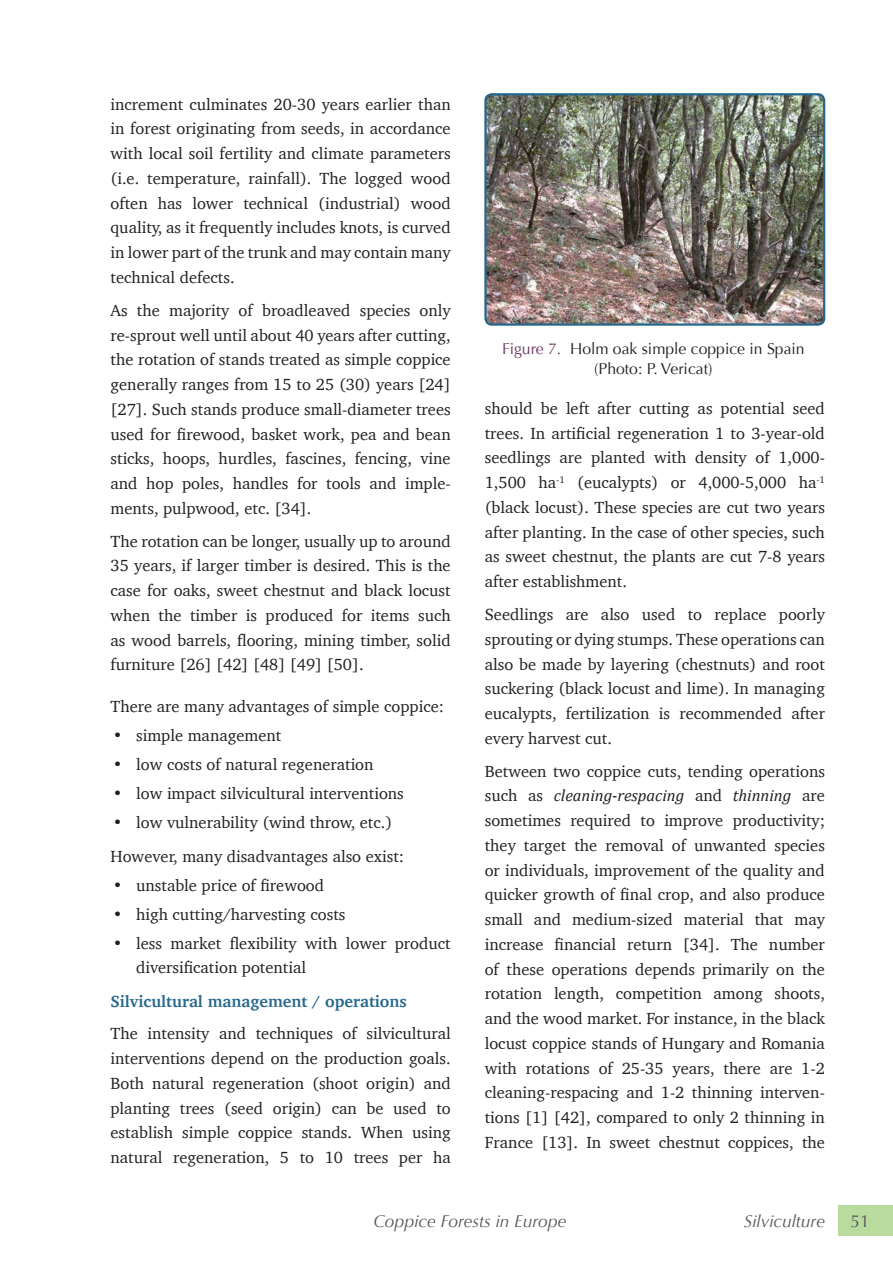
<style>
.page{position:relative;width:893px;height:1263px;background:#fff}
.page>*{position:absolute;margin:0;border:0;box-sizing:border-box;transform-origin:0 0}
.t1{font:italic 17.25px "Optima";color:#55585b}
.t2{font:17.25px "Optima";color:#55585b}
.t3{font:16.5px/24.8px "Charter";color:#231f20;text-align:justify}
.t4{font:15.75px/19.5px "Optima";color:#231f20;text-align:center}
.s1{font-weight:700;color:#26678b}
.s2{color:#69385d}
.s3{font-family:"Cambria";font-style:italic}
</style>
<div class="page">
<img style="left:487px;top:96px;width:335px;height:227px">
<div style="left:484px;top:93px;width:341px;height:233px;border:2px solid #26678b;border-radius:6px"></div>
<div style="left:839px;top:1205px;width:54px;height:31px;background:#b9db9d"></div>
<p class="t3" style="left:111px;top:91px;width:342px">increment culminates 20-30 years earlier than in forest originating from seeds, in accordance with local soil fertility and climate parameters (i.e. temperature, rainfall). The logged wood often has lower technical (industrial) wood quality, as it frequently includes knots, is curved in lower part of the trunk and may contain many technical defects.</p>
<p class="t3" style="left:111px;top:298px;width:342px">As the majority of broadleaved species only re-sprout well until about 40 years after cutting, the rotation of stands treated as simple coppice generally ranges from 15 to 25 (30) years [24] [27]. Such stands produce small-diameter trees used for firewood, basket work, pea and bean sticks, hoops, hurdles, fascines, fencing, vine and hop poles, handles for tools and imple&shy;ments, pulpwood, etc. [34].</p>
<p class="t3" style="left:111px;top:528px;width:342px">The rotation can be longer, usually up to around 35 years, if larger timber is desired. This is the case for oaks, sweet chestnut and black locust when the timber is produced for items such as wood barrels, flooring, mining timber, solid furniture [26] [42] [48] [49] [50].</p>
<p class="t3" style="left:111px;top:694px;width:335px">There are many advantages of simple coppice:</p>
<p class="t3" style="left:113px;top:723px;width:170px">• simple management</p>
<p class="t3" style="left:113px;top:752px;width:262px">• low costs of natural regeneration</p>
<p class="t3" style="left:113px;top:781px;width:293px">• low impact silvicultural interventions</p>
<p class="t3" style="left:111px;top:806px;width:295px;line-height:33.3px">• low vulnerability (wind throw, etc.)<br>However, many disadvantages also exist:</p>
<p class="t3" style="left:113px;top:872px;width:213px">• unstable price of firewood</p>
<p class="t3" style="left:113px;top:901px;width:234px">• high cutting/harvesting costs</p>
<p class="t3" style="left:136px;top:930px;width:316px;text-indent:-23px">• less market flexibility with lower product diversification potential</p>
<p class="t3" style="left:111px;top:984px;width:342px;line-height:32.8px"><span class="s1">Silvicultural management / operations<br></span>The intensity and techniques of silvicultural</p>
<p class="t3" style="left:111px;top:1046px;width:342px">interventions depend on the production goals.<br>Both natural regeneration (shoot origin) and planting trees (seed origin) can be used to establish simple coppice stands. When using natural regeneration, 5 to 10 trees per ha</p>
<p class="t4" style="left:502px;top:339px;width:304px"><span class="s2">Figure 7.</span> Holm oak simple coppice in Spain (Photo: P. Vericat)</p>
<p class="t3" style="left:485px;top:396px;width:342px">should be left after cutting as potential seed trees. In artificial regeneration 1 to 3-year-old seedlings are planted with density of 1,000- 1,500 ha<sup>-1</sup> (eucalypts) or 4,000-5,000 ha<sup>-1 </sup>(black locust). These species are cut two years after planting. In the case of other species, such as sweet chestnut, the plants are cut 7-8 years after establishment.</p>
<p class="t3" style="left:485px;top:602px;width:342px">Seedlings are also used to replace poorly sprouting or dying stumps. These operations can also be made by layering (chestnuts) and root suckering (black locust and lime). In managing eucalypts, fertilization is recommended after every harvest cut.</p>
<p class="t3" style="left:485px;top:758px;width:342px">Between two coppice cuts, tending operations such as <span class="s3">cleaning-respacing</span> and <span class="s3">thinning</span> are sometimes required to improve productivity; they target the removal of unwanted species or individuals, improvement of the quality and quicker growth of final crop, and also produce small and medium-sized material that may increase financial return [34]. The number of these operations depends primarily on the rotation length, competition among shoots, and the wood market. For instance, in the black locust coppice stands of Hungary and Romania with rotations of 25-35 years, there are 1-2 cleaning-respacing and 1-2 thinning interven&shy;tions [1] [42], compared to only 2 thinning in France [13]. In sweet chestnut coppices, the</p>
<p class="t1" style="left:373px;top:1211px;width:194px">Coppice Forests in Europe</p>
<p class="t1" style="left:744px;top:1211px;width:83px">Silviculture</p>
<p class="t2" style="left:850px;top:1211px;width:21px">51</p>
</div>
